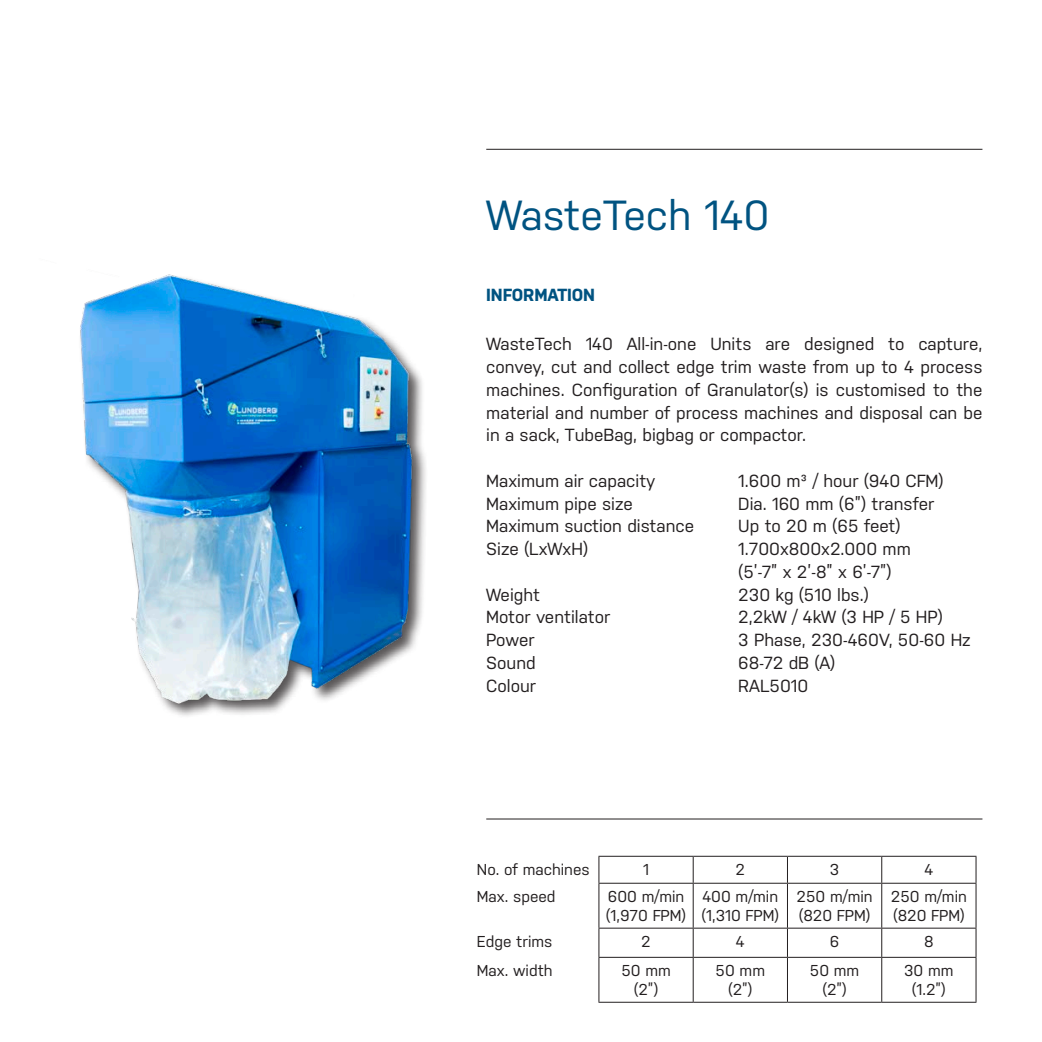
<style>
.page{position:relative;width:1042px;height:1042px;background:#fff}
.page>*{position:absolute;margin:0;border:0;box-sizing:border-box;transform-origin:0 0}
.H1_sort{font:42px "Nudista";color:#005381}
.Brødtekst{font:17.5px/22.8px "Nudista";color:#231f20;text-align:justify}
.H2_Blaa{font:700 17.5px "Nudista";letter-spacing:-.005em;color:#005381}
.Data_tekst{font:15.75px "Nudista";color:#231f20}
</style>
<div class="page">
<hr style="left:486px;top:149px;width:496px;height:1px;background:#231f20">
<hr style="left:486px;top:818px;width:496px;height:1px;background:#231f20">
<img style="left:80px;top:274px;width:346px;height:442px">
<hr style="left:598px;top:856px;width:95px;height:1px;background:#231f20">
<svg style="left:598px;top:857px;width:1px;height:26px"></svg>
<hr style="left:693px;top:856px;width:94px;height:1px;background:#231f20">
<svg style="left:693px;top:857px;width:1px;height:26px"></svg>
<hr style="left:787px;top:856px;width:95px;height:1px;background:#231f20">
<svg style="left:787px;top:857px;width:1px;height:26px"></svg>
<hr style="left:882px;top:856px;width:94px;height:1px;background:#231f20">
<svg style="left:881px;top:857px;width:1px;height:26px"></svg>
<svg style="left:975px;top:857px;width:1px;height:26px"></svg>
<hr style="left:598px;top:883px;width:95px;height:1px;background:#231f20">
<hr style="left:598px;top:883px;width:1px;height:44px;background:#231f20">
<hr style="left:693px;top:883px;width:94px;height:1px;background:#231f20">
<hr style="left:693px;top:883px;width:1px;height:44px;background:#231f20">
<hr style="left:787px;top:883px;width:95px;height:1px;background:#231f20">
<hr style="left:787px;top:883px;width:1px;height:44px;background:#231f20">
<hr style="left:882px;top:883px;width:94px;height:1px;background:#231f20">
<hr style="left:881px;top:883px;width:1px;height:44px;background:#231f20">
<hr style="left:975px;top:883px;width:1px;height:44px;background:#231f20">
<hr style="left:598px;top:927px;width:95px;height:1px;background:#231f20">
<svg style="left:598px;top:928px;width:1px;height:29px"></svg>
<hr style="left:693px;top:927px;width:94px;height:1px;background:#231f20">
<svg style="left:693px;top:928px;width:1px;height:29px"></svg>
<hr style="left:787px;top:927px;width:95px;height:1px;background:#231f20">
<svg style="left:787px;top:928px;width:1px;height:29px"></svg>
<hr style="left:882px;top:927px;width:94px;height:1px;background:#231f20">
<svg style="left:881px;top:928px;width:1px;height:29px"></svg>
<svg style="left:975px;top:928px;width:1px;height:29px"></svg>
<hr style="left:598px;top:957px;width:95px;height:1px;background:#231f20">
<hr style="left:598px;top:958px;width:1px;height:44px;background:#231f20">
<hr style="left:693px;top:957px;width:94px;height:1px;background:#231f20">
<hr style="left:693px;top:958px;width:1px;height:44px;background:#231f20">
<hr style="left:787px;top:957px;width:95px;height:1px;background:#231f20">
<hr style="left:787px;top:958px;width:1px;height:44px;background:#231f20">
<hr style="left:882px;top:957px;width:94px;height:1px;background:#231f20">
<hr style="left:881px;top:958px;width:1px;height:44px;background:#231f20">
<hr style="left:975px;top:958px;width:1px;height:44px;background:#231f20">
<hr style="left:598px;top:1002px;width:95px;height:1px;background:#231f20">
<hr style="left:693px;top:1002px;width:94px;height:1px;background:#231f20">
<hr style="left:787px;top:1002px;width:95px;height:1px;background:#231f20">
<hr style="left:882px;top:1002px;width:94px;height:1px;background:#231f20">
<p class="H1_sort" style="left:486px;top:184px;width:285px">WasteTech 140</p>
<p class="H2_Blaa" style="left:486px;top:282px;width:110px">INFORMATION</p>
<p class="Brødtekst" style="left:486px;top:331px;width:498px">WasteTech 140 All-in-one Units are designed to capture, convey, cut and collect edge trim waste from up to 4 process machines. Configuration of Granulator(s) is customised to the material and number of process machines and disposal can be in a sack, TubeBag, bigbag or compactor.</p>
<p class="Brødtekst" style="left:486px;top:468px;width:171px">Maximum air capacity</p>
<p class="Brødtekst" style="left:738px;top:468px;width:207px">1.600 m³ / hour (940 CFM)</p>
<p class="Brødtekst" style="left:486px;top:491px;width:148px">Maximum pipe size</p>
<p class="Brødtekst" style="left:738px;top:491px;width:198px">Dia. 160 mm (6”) transfer</p>
<p class="Brødtekst" style="left:486px;top:513px;width:209px">Maximum suction distance</p>
<p class="Brødtekst" style="left:738px;top:513px;width:164px">Up to 20 m (65 feet)</p>
<p class="Brødtekst" style="left:486px;top:536px;width:103px">Size (LxWxH)</p>
<p class="Brødtekst" style="left:738px;top:536px;width:174px">1.700x800x2.000 mm</p>
<p class="Brødtekst" style="left:738px;top:559px;width:155px">(5’-7” x 2’-8” x 6’-7”)</p>
<p class="Brødtekst" style="left:486px;top:582px;width:55px">Weight</p>
<p class="Brødtekst" style="left:738px;top:582px;width:132px">230 kg (510 lbs.)</p>
<p class="Brødtekst" style="left:486px;top:604px;width:126px">Motor ventilator</p>
<p class="Brødtekst" style="left:738px;top:604px;width:206px">2,2kW / 4kW (3 HP / 5 HP)</p>
<p class="Brødtekst" style="left:486px;top:627px;width:50px">Power</p>
<p class="Brødtekst" style="left:738px;top:627px;width:234px">3 Phase, 230-460V, 50-60 Hz</p>
<p class="Brødtekst" style="left:486px;top:650px;width:51px">Sound</p>
<p class="Brødtekst" style="left:738px;top:650px;width:99px">68-72 dB (A)</p>
<p class="Brødtekst" style="left:486px;top:673px;width:51px">Colour</p>
<p class="Brødtekst" style="left:738px;top:673px;width:72px">RAL5010</p>
<p class="Data_tekst" style="left:477px;top:858px;width:114px">No. of machines</p>
<p class="Data_tekst" style="left:643px;top:858px;width:7px">1</p>
<p class="Data_tekst" style="left:735px;top:858px;width:11px">2</p>
<p class="Data_tekst" style="left:830px;top:858px;width:11px">3</p>
<p class="Data_tekst" style="left:924px;top:858px;width:10px">4</p>
<p class="Data_tekst" style="left:477px;top:885px;width:80px">Max. speed</p>
<p class="Data_tekst" style="left:608px;top:885px;width:78px">600 m/min</p>
<p class="Data_tekst" style="left:606px;top:904px;width:82px">(1,970 FPM)</p>
<p class="Data_tekst" style="left:702px;top:885px;width:77px">400 m/min</p>
<p class="Data_tekst" style="left:701px;top:904px;width:79px">(1,310 FPM)</p>
<p class="Data_tekst" style="left:796px;top:885px;width:78px">250 m/min</p>
<p class="Data_tekst" style="left:799px;top:904px;width:73px">(820 FPM)</p>
<p class="Data_tekst" style="left:891px;top:885px;width:78px">250 m/min</p>
<p class="Data_tekst" style="left:893px;top:904px;width:73px">(820 FPM)</p>
<p class="Data_tekst" style="left:477px;top:930px;width:77px">Edge trims</p>
<p class="Data_tekst" style="left:641px;top:930px;width:11px">2</p>
<p class="Data_tekst" style="left:736px;top:930px;width:10px">4</p>
<p class="Data_tekst" style="left:830px;top:930px;width:11px">6</p>
<p class="Data_tekst" style="left:924px;top:930px;width:11px">8</p>
<p class="Data_tekst" style="left:477px;top:959px;width:77px">Max. width</p>
<p class="Data_tekst" style="left:621px;top:959px;width:51px">50 mm</p>
<p class="Data_tekst" style="left:634px;top:978px;width:26px">(2”)</p>
<p class="Data_tekst" style="left:715px;top:959px;width:51px">50 mm</p>
<p class="Data_tekst" style="left:728px;top:978px;width:26px">(2”)</p>
<p class="Data_tekst" style="left:810px;top:959px;width:51px">50 mm</p>
<p class="Data_tekst" style="left:822px;top:978px;width:26px">(2”)</p>
<p class="Data_tekst" style="left:904px;top:959px;width:51px">30 mm</p>
<p class="Data_tekst" style="left:912px;top:978px;width:35px">(1.2”)</p>
</div>
